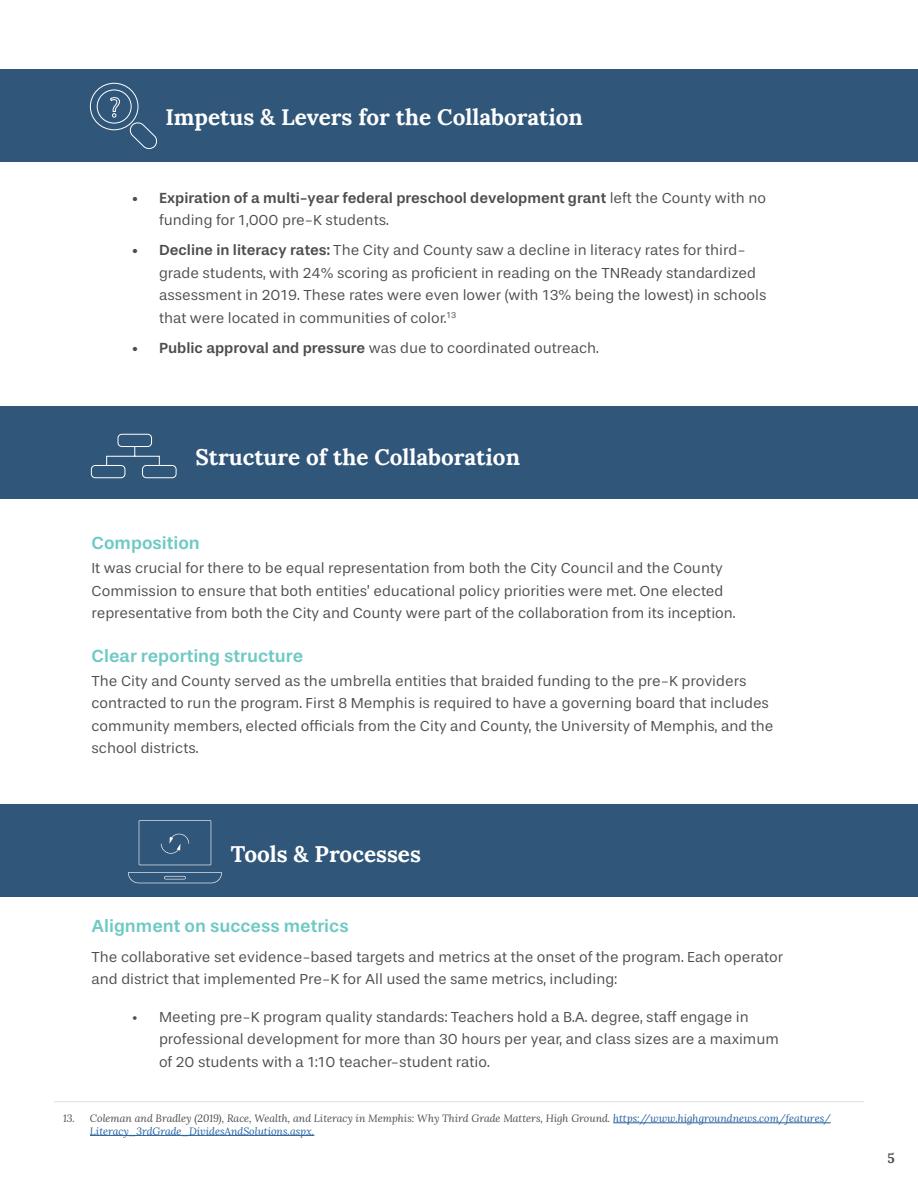
<style>
.page{position:relative;width:918px;height:1188px;background:#fff}
.page>*{position:absolute;margin:0;border:0;box-sizing:border-box;transform-origin:0 0}
.t1{font:700 22.5px "Lora";color:#fff}
.t2{font:500 18px "Stevie Sans";color:#6ec9c4}
.t3{font:15px/22.5px "Stevie Sans";color:#4d4d4f}
.t4{font:500 15px/22.5px "Stevie Sans";color:#4d4d4f}
.t5{font:700 13.5px "Lora";color:#4d4d4f}
.t6{font:italic 10.5px/12.6px "Lora";color:#4d4d4f}
.s1{font-weight:400}
.s2{font-weight:500}
.s3{color:#215e9e}
</style>
<div class="page">
<div style="left:0;top:406px;width:918px;height:93px;background:#30567a"></div>
<div style="left:0;top:804px;width:918px;height:92px;background:#30567a"></div>
<svg style="left:91px;top:434px;width:86px;height:45px"></svg>
<div style="left:0;top:70px;width:918px;height:92px;background:#30567a"></div>
<svg style="left:90px;top:83px;width:67px;height:66px"></svg>
<svg style="left:128px;top:872px;width:94px;height:11px"></svg>
<hr style="left:164px;top:876px;width:22px;height:3px;background:#fff;border-radius:2px">
<svg style="left:139px;top:820px;width:72px;height:45px"></svg>
<hr style="left:613px;top:1123px;width:218px;height:1px;background:#215e9e">
<hr style="left:90px;top:1135px;width:224px;height:1px;background:#215e9e">
<hr style="left:54px;top:1101px;width:810px;height:1px;background:#dcddde">
<h1 class="t1" style="left:165px;top:98px;width:419px">Impetus &amp; Levers for the Collaboration</h1>
<p class="t4" style="left:159px;top:187px;width:609px;text-indent:-27px">• Expiration of a multi-year federal preschool development grant <span class="s1">left the County with no funding for 1,000 pre-K students.</span></p>
<p class="t3" style="left:159px;top:239px;width:609px;text-indent:-27px"><span class="s2">• Decline in literacy rates:</span> The City and County saw a decline in literacy rates for third&shy;grade students, with 24% scoring as proficient in reading on the TNReady standardized assessment in 2019. These rates were even lower (with 13% being the lowest) in schools that were located in communities of color.<sup>13</sup></p>
<p class="t3" style="left:132px;top:337px;width:468px"><span class="s2">• Public approval and pressure</span> was due to coordinated outreach.</p>
<h1 class="t1" style="left:195px;top:438px;width:326px">Structure of the Collaboration</h1>
<p class="t2" style="left:92px;top:533px;width:110px">Composition</p>
<p class="t3" style="left:92px;top:557px;width:646px">It was crucial for there to be equal representation from both the City Council and the County<br>Commission to ensure that both entities’ educational policy priorities were met. One elected representative from both the City and County were part of the collaboration from its inception.</p>
<p class="t2" style="left:92px;top:646px;width:213px">Clear reporting structure</p>
<p class="t3" style="left:92px;top:670px;width:684px">The City and County served as the umbrella entities that braided funding to the pre-K providers contracted to run the program. First 8 Memphis is required to have a governing board that includes community members, elected officials from the City and County, the University of Memphis, and the school districts.</p>
<h1 class="t1" style="left:231px;top:835px;width:192px">Tools &amp; Processes</h1>
<p class="t2" style="left:92px;top:916px;width:259px">Alignment on success metrics</p>
<p class="t3" style="left:92px;top:946px;width:693px">The collaborative set evidence-based targets and metrics at the onset of the program. Each operator and district that implemented Pre-K for All used the same metrics, including:</p>
<p class="t3" style="left:159px;top:1006px;width:621px;text-indent:-27px">• Meeting pre-K program quality standards: Teachers hold a B.A. degree, staff engage in professional development for more than 30 hours per year, and class sizes are a maximum of 20 students with a 1:10 teacher-student ratio.</p>
<p class="t6" style="left:90px;top:1112px;width:742px;text-indent:-27px">13. Coleman and Bradley (2019), Race, Wealth, and Literacy in Memphis: Why Third Grade Matters, High Ground. <span class="s3">https://www.highgroundnews.com/features/<br>Literacy_3rdGrade_DividesAndSolutions.aspx.</span></p>
<p class="t5" style="left:887px;top:1147px;width:9px">5</p>
</div>
